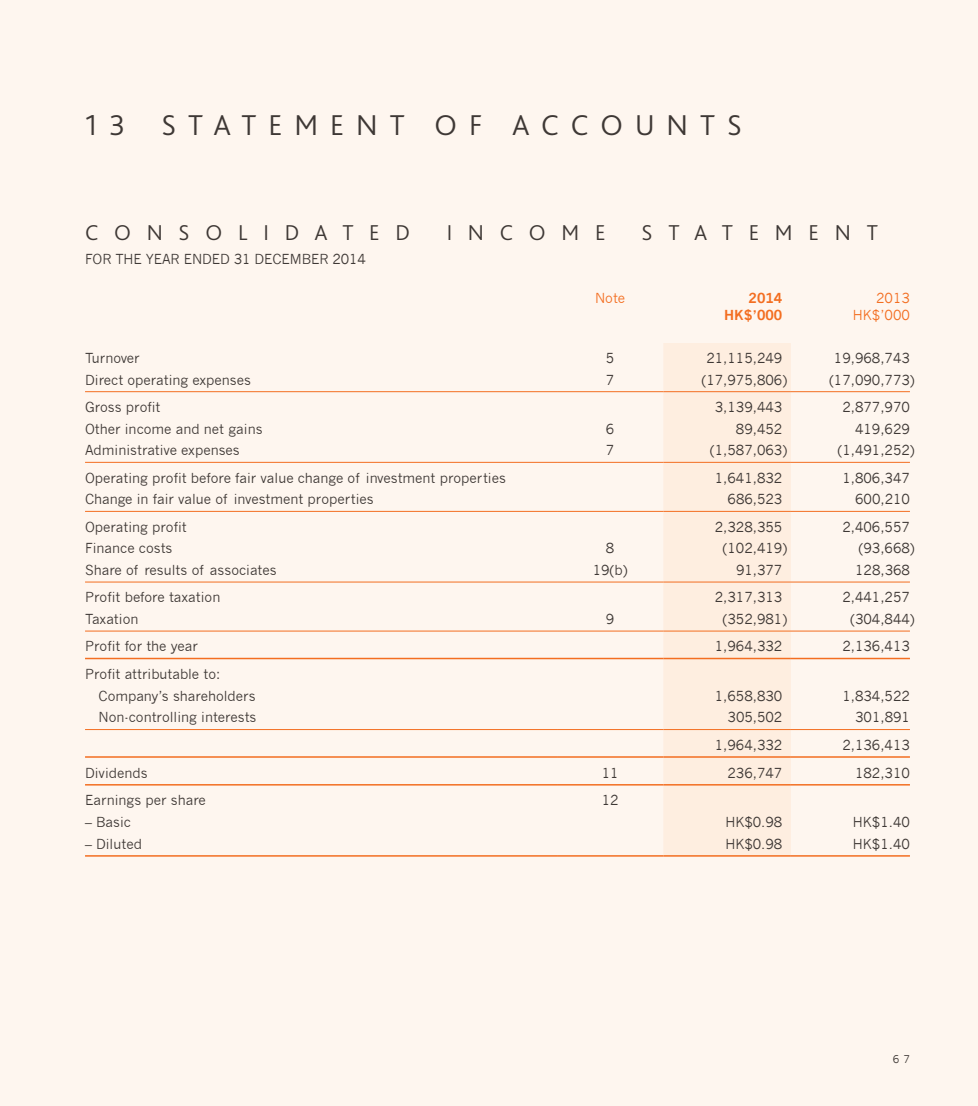
<style>
.page{position:relative;width:978px;height:1106px;background:#fef6ef}
.page>*{position:absolute;margin:0;border:0;box-sizing:border-box;transform-origin:0 0}
.t1{font:300 30px "Bliss 2";letter-spacing:.4em;color:#3e3835}
.t2{font:300 22.5px "Bliss 2";letter-spacing:.7em;color:#3e3835}
.t3{font:13.5px/21.6px "News Gothic";color:#3e3835}
.t4{font:13.5px "News Gothic";color:#f36e21}
.t5{font:700 13.5px "News Gothic";color:#f36e21}
.t6{font:10.5px "News Gothic";color:#3e3835}
</style>
<div class="page">
<div style="left:663px;top:343px;width:128px;height:512px;background:#feeee0"></div>
<hr style="left:85px;top:391px;width:472px;height:1px;background:#f36e21">
<hr style="left:557px;top:391px;width:106px;height:1px;background:#f36e21">
<hr style="left:663px;top:391px;width:128px;height:1px;background:#f36e21">
<hr style="left:791px;top:391px;width:119px;height:1px;background:#f36e21">
<hr style="left:85px;top:462px;width:472px;height:1px;background:#f36e21">
<hr style="left:557px;top:462px;width:106px;height:1px;background:#f36e21">
<hr style="left:663px;top:462px;width:128px;height:1px;background:#f36e21">
<hr style="left:791px;top:462px;width:119px;height:1px;background:#f36e21">
<hr style="left:85px;top:511px;width:472px;height:1px;background:#f36e21">
<hr style="left:557px;top:511px;width:106px;height:1px;background:#f36e21">
<hr style="left:663px;top:511px;width:128px;height:1px;background:#f36e21">
<hr style="left:791px;top:511px;width:119px;height:1px;background:#f36e21">
<hr style="left:85px;top:581px;width:472px;height:1px;background:#f36e21">
<hr style="left:557px;top:581px;width:106px;height:1px;background:#f36e21">
<hr style="left:663px;top:581px;width:128px;height:1px;background:#f36e21">
<hr style="left:791px;top:581px;width:119px;height:1px;background:#f36e21">
<hr style="left:85px;top:630px;width:472px;height:1px;background:#f36e21">
<hr style="left:557px;top:630px;width:106px;height:1px;background:#f36e21">
<hr style="left:663px;top:630px;width:128px;height:1px;background:#f36e21">
<hr style="left:791px;top:630px;width:119px;height:1px;background:#f36e21">
<hr style="left:85px;top:657px;width:472px;height:2px;background:#f36e21">
<hr style="left:557px;top:657px;width:106px;height:2px;background:#f36e21">
<hr style="left:663px;top:657px;width:128px;height:2px;background:#f36e21">
<hr style="left:791px;top:657px;width:119px;height:2px;background:#f36e21">
<hr style="left:85px;top:729px;width:472px;height:1px;background:#f36e21">
<hr style="left:557px;top:729px;width:106px;height:1px;background:#f36e21">
<hr style="left:663px;top:729px;width:128px;height:1px;background:#f36e21">
<hr style="left:791px;top:729px;width:119px;height:1px;background:#f36e21">
<hr style="left:85px;top:756px;width:472px;height:1px;background:#f36e21">
<hr style="left:557px;top:756px;width:106px;height:1px;background:#f36e21">
<hr style="left:663px;top:756px;width:128px;height:1px;background:#f36e21">
<hr style="left:791px;top:756px;width:119px;height:1px;background:#f36e21">
<hr style="left:85px;top:784px;width:472px;height:1px;background:#f36e21">
<hr style="left:557px;top:784px;width:106px;height:1px;background:#f36e21">
<hr style="left:663px;top:784px;width:128px;height:1px;background:#f36e21">
<hr style="left:791px;top:784px;width:119px;height:1px;background:#f36e21">
<hr style="left:85px;top:855px;width:472px;height:1px;background:#f36e21">
<hr style="left:557px;top:855px;width:106px;height:1px;background:#f36e21">
<hr style="left:663px;top:855px;width:128px;height:1px;background:#f36e21">
<hr style="left:791px;top:855px;width:119px;height:1px;background:#f36e21">
<h1 class="t1" style="left:85px;top:107px;width:658px">13 STATEMENT OF ACCOUNTS</h1>
<h2 class="t2" style="left:85px;top:218px;width:327px">CONSOLIDATED</h2>
<h2 class="t2" style="left:447px;top:218px;width:160px">INCOME</h2>
<h2 class="t2" style="left:642px;top:218px;width:238px">STATEMENT</h2>
<p class="t3" style="left:85px;top:248px;width:282px">FOR THE YEAR ENDED 31 DECEMBER 2014</p>
<p class="t4" style="left:595px;top:290px;width:32px">Note</p>
<p class="t5" style="left:749px;top:289px;width:35px">2014</p>
<p class="t4" style="left:876px;top:290px;width:35px">2013</p>
<p class="t5" style="left:724px;top:306px;width:60px">HK$’000</p>
<p class="t4" style="left:853px;top:307px;width:58px">HK$’000</p>
<p class="t3" style="left:85px;top:347px;width:56px">Turnover</p>
<p class="t3" style="left:606px;top:347px;width:10px">5</p>
<p class="t3" style="left:706px;top:347px;width:77px">21,115,249</p>
<p class="t3" style="left:834px;top:347px;width:77px">19,968,743</p>
<p class="t3" style="left:85px;top:369px;width:167px">Direct operating expenses</p>
<p class="t3" style="left:606px;top:369px;width:10px">7</p>
<p class="t3" style="left:701px;top:369px;width:87px">(17,975,806)</p>
<p class="t3" style="left:829px;top:369px;width:87px">(17,090,773)</p>
<p class="t3" style="left:85px;top:396px;width:77px">Gross profit</p>
<p class="t3" style="left:715px;top:396px;width:69px">3,139,443</p>
<p class="t3" style="left:842px;top:396px;width:69px">2,877,970</p>
<p class="t3" style="left:85px;top:418px;width:179px">Other income and net gains</p>
<p class="t3" style="left:606px;top:418px;width:10px">6</p>
<p class="t3" style="left:736px;top:418px;width:48px">89,452</p>
<p class="t3" style="left:855px;top:418px;width:56px">419,629</p>
<p class="t3" style="left:85px;top:439px;width:156px">Administrative expenses</p>
<p class="t3" style="left:606px;top:439px;width:10px">7</p>
<p class="t3" style="left:710px;top:439px;width:79px">(1,587,063)</p>
<p class="t3" style="left:837px;top:439px;width:79px">(1,491,252)</p>
<p class="t3" style="left:85px;top:467px;width:422px">Operating profit before fair value change of investment properties</p>
<p class="t3" style="left:715px;top:467px;width:69px">1,641,832</p>
<p class="t3" style="left:842px;top:467px;width:69px">1,806,347</p>
<p class="t3" style="left:85px;top:488px;width:290px">Change in fair value of investment properties</p>
<p class="t3" style="left:728px;top:488px;width:56px">686,523</p>
<p class="t3" style="left:855px;top:488px;width:56px">600,210</p>
<p class="t3" style="left:85px;top:516px;width:103px">Operating profit</p>
<p class="t3" style="left:715px;top:516px;width:69px">2,328,355</p>
<p class="t3" style="left:842px;top:516px;width:69px">2,406,557</p>
<p class="t3" style="left:85px;top:537px;width:89px">Finance costs</p>
<p class="t3" style="left:606px;top:537px;width:10px">8</p>
<p class="t3" style="left:723px;top:537px;width:66px">(102,419)</p>
<p class="t3" style="left:859px;top:537px;width:58px">(93,668)</p>
<p class="t3" style="left:85px;top:559px;width:193px">Share of results of associates</p>
<p class="t3" style="left:593px;top:559px;width:37px">19(b)</p>
<p class="t3" style="left:736px;top:559px;width:48px">91,377</p>
<p class="t3" style="left:855px;top:559px;width:56px">128,368</p>
<p class="t3" style="left:85px;top:586px;width:137px">Profit before taxation</p>
<p class="t3" style="left:715px;top:586px;width:69px">2,317,313</p>
<p class="t3" style="left:842px;top:586px;width:69px">2,441,257</p>
<p class="t3" style="left:85px;top:608px;width:55px">Taxation</p>
<p class="t3" style="left:606px;top:608px;width:10px">9</p>
<p class="t3" style="left:723px;top:608px;width:66px">(352,981)</p>
<p class="t3" style="left:850px;top:608px;width:66px">(304,844)</p>
<p class="t3" style="left:85px;top:635px;width:114px">Profit for the year</p>
<p class="t3" style="left:715px;top:635px;width:69px">1,964,332</p>
<p class="t3" style="left:842px;top:635px;width:69px">2,136,413</p>
<p class="t3" style="left:99px;top:663px;width:159px;text-indent:-13px">Profit attributable to:<br>Company’s shareholders</p>
<p class="t3" style="left:715px;top:685px;width:69px">1,658,830</p>
<p class="t3" style="left:842px;top:685px;width:69px">1,834,522</p>
<p class="t3" style="left:99px;top:706px;width:159px">Non-controlling interests</p>
<p class="t3" style="left:728px;top:706px;width:56px">305,502</p>
<p class="t3" style="left:855px;top:706px;width:56px">301,891</p>
<p class="t3" style="left:715px;top:734px;width:69px">1,964,332</p>
<p class="t3" style="left:842px;top:734px;width:69px">2,136,413</p>
<p class="t3" style="left:85px;top:762px;width:64px">Dividends</p>
<p class="t3" style="left:602px;top:762px;width:18px">11</p>
<p class="t3" style="left:728px;top:762px;width:56px">236,747</p>
<p class="t3" style="left:855px;top:762px;width:56px">182,310</p>
<p class="t3" style="left:85px;top:789px;width:122px">Earnings per share</p>
<p class="t3" style="left:602px;top:789px;width:18px">12</p>
<p class="t3" style="left:85px;top:811px;width:47px">– Basic</p>
<p class="t3" style="left:725px;top:811px;width:58px">HK$0.98</p>
<p class="t3" style="left:853px;top:811px;width:58px">HK$1.40</p>
<p class="t3" style="left:85px;top:833px;width:58px">– Diluted</p>
<p class="t3" style="left:725px;top:833px;width:58px">HK$0.98</p>
<p class="t3" style="left:853px;top:833px;width:58px">HK$1.40</p>
<p class="t6" style="left:893px;top:1052px;width:19px">6 7</p>
</div>
